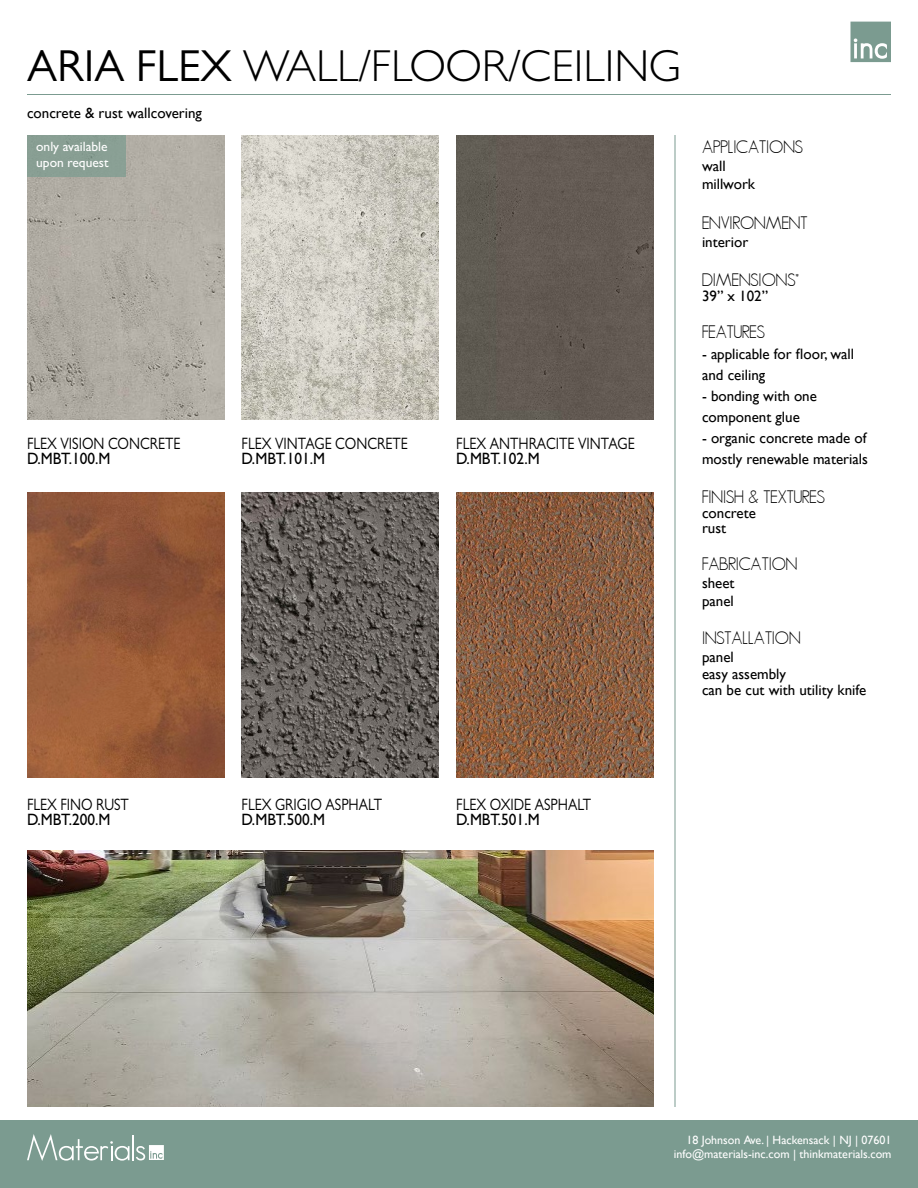
<style>
.page{position:relative;width:918px;height:1188px;background:#fff}
.page>*{position:absolute;margin:0;border:0;box-sizing:border-box;transform-origin:0 0}
.t1{font:300 45px "Gill Sans";color:#000}
.t2{font:18px "MAXIMO";color:#000}
.t3{font:16.5px "Gill Sans";color:#000;scale:.85 1}
.t4{font:500 16.5px "Gill Sans";color:#000;scale:.93 1}
.t5{font:15px/21px "Gill Sans";color:#000}
.t6{font:500 13.5px/16.2px "Gill Sans";color:#fff}
.t7{font:12px/14.4px "Gill Sans";color:#fff;text-align:right}
.s1{font-weight:400}
</style>
<div class="page">
<hr style="left:27px;top:94px;width:864px;height:1px;background:#7b9b90">
<div style="left:0;top:1120px;width:918px;height:68px;background:#7b9b90"></div>
<svg style="left:27px;top:1134px;width:103px;height:27px"></svg>
<hr style="left:132px;top:1135px;width:2px;height:25px;background:#fff">
<svg style="left:136px;top:1145px;width:28px;height:15px"></svg>
<svg style="left:850px;top:22px;width:41px;height:40px;background:#90aaa1"></svg>
<hr style="left:675px;top:135px;width:1px;height:972px;background:#7b9b90">
<img style="left:27px;top:135px;width:197px;height:285px">
<img style="left:27px;top:493px;width:197px;height:285px">
<img style="left:242px;top:135px;width:197px;height:285px">
<img style="left:242px;top:493px;width:197px;height:285px">
<div style="left:456px;top:135px;width:197px;height:285px;background:#625a53"></div>
<img style="left:456px;top:493px;width:197px;height:285px">
<img style="left:27px;top:850px;width:626px;height:257px">
<div style="left:27px;top:135px;width:98px;height:41px;background:#899f94"></div>
<h1 class="t1" style="left:27px;top:39px;width:655px"><span class="s1">ARIA FLEX</span> WALL/FLOOR/CEILING</h1>
<p class="t5" style="left:27px;top:103px;width:177px">concrete &amp; rust wallcovering</p>
<p class="t6" style="left:36px;top:138px;width:74px">only available upon request</p>
<p class="t3" style="left:27px;top:434px;width:182px">FLEX VISION CONCRETE</p>
<p class="t4" style="left:27px;top:449px;width:91px">D.MBT.100.M</p>
<p class="t3" style="left:242px;top:434px;width:197px">FLEX VINTAGE CONCRETE</p>
<p class="t4" style="left:242px;top:449px;width:91px">D.MBT.101.M</p>
<p class="t3" style="left:456px;top:434px;width:211px">FLEX ANTHRACITE VINTAGE</p>
<p class="t4" style="left:456px;top:449px;width:91px">D.MBT.102.M</p>
<p class="t2" style="left:702px;top:137px;width:102px">APPLICATIONS</p>
<p class="t5" style="left:702px;top:157px;width:55px;line-height:18px">wall millwork</p>
<p class="t2" style="left:702px;top:212px;width:107px">ENVIRONMENT</p>
<p class="t5" style="left:702px;top:231px;width:48px">interior</p>
<p class="t2" style="left:702px;top:270px;width:99px">DIMENSIONS*</p>
<p class="t5" style="left:702px;top:286px;width:68px">39” x 102”</p>
<p class="t2" style="left:702px;top:322px;width:64px">FEATURES</p>
<p class="t5" style="left:702px;top:344px;width:154px">- applicable for floor, wall and ceiling</p>
<p class="t5" style="left:702px;top:386px;width:117px">- bonding with one component glue</p>
<p class="t5" style="left:702px;top:428px;width:167px">- organic concrete made of mostly renewable materials</p>
<p class="t2" style="left:702px;top:487px;width:124px">FINISH &amp; TEXTURES</p>
<p class="t5" style="left:702px;top:506px;width:55px;line-height:15px">concrete rust</p>
<p class="t2" style="left:702px;top:554px;width:97px">FABRICATION</p>
<p class="t5" style="left:702px;top:574px;width:34px;line-height:18px">sheet panel</p>
<p class="t2" style="left:702px;top:628px;width:100px">INSTALLATION</p>
<p class="t5" style="left:702px;top:649px;width:166px;line-height:16.5px">panel<br>easy assembly<br>can be cut with utility knife</p>
<p class="t3" style="left:27px;top:795px;width:121px">FLEX FINO RUST</p>
<p class="t4" style="left:27px;top:809px;width:91px">D.MBT.200.M</p>
<p class="t3" style="left:242px;top:795px;width:167px">FLEX GRIGIO ASPHALT</p>
<p class="t4" style="left:242px;top:809px;width:91px">D.MBT.500.M</p>
<p class="t3" style="left:456px;top:795px;width:160px">FLEX OXIDE ASPHALT</p>
<p class="t4" style="left:456px;top:809px;width:91px">D.MBT.501.M</p>
<p class="t7" style="left:674px;top:1133px;width:219px">18 Johnson Ave. | Hackensack | NJ | 07601 info@materials-inc.com | thinkmaterials.com</p>
</div>
